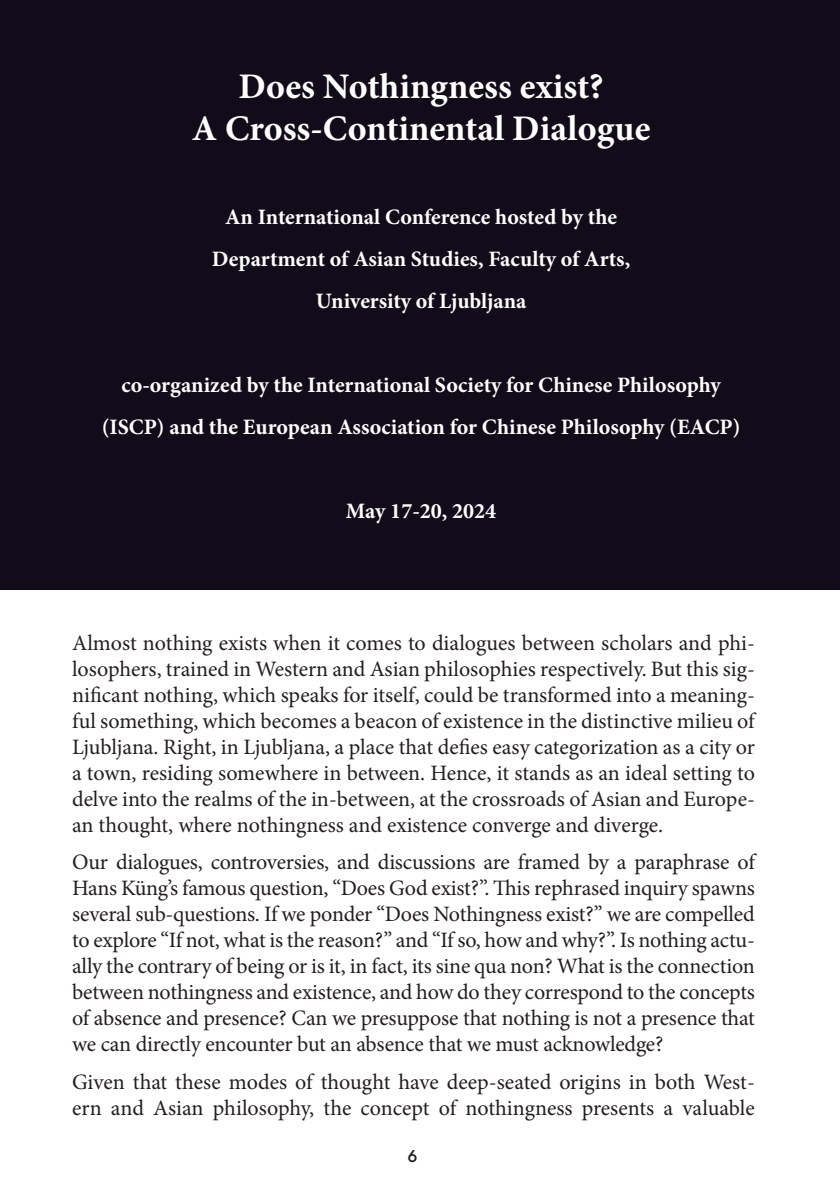
<style>
.page{position:relative;width:840px;height:1191px;background:#fff}
.page>*{position:absolute;margin:0;border:0;box-sizing:border-box;transform-origin:0 0}
.NASLOV_1{font:700 36px/42px "Minion Pro";color:#fff;text-align:center}
.t1{font:22px/26px "Minion Pro";letter-spacing:-.005em;color:#231f20;text-align:justify}
.NASLOV_1-2{font:700 22px/42px "Minion Pro";color:#fff;text-align:center}
.t2{font:500 18px "Cera Pro";color:#231f20}
</style>
<div class="page">
<div style="left:0;top:0;width:839px;height:590px;background:#120b19"></div>
<p class="NASLOV_1" style="left:192px;top:65px;width:460px">Does Nothingness exist?<br>A Cross-Continental Dialogue</p>
<p class="NASLOV_1-2" style="left:212px;top:196px;width:419px">An International Conference hosted by the<br>Department of Asian Studies, Faculty of Arts,<br>University of Ljubljana</p>
<p class="NASLOV_1-2" style="left:102px;top:364px;width:640px">co-organized by the International Society for Chinese Philosophy (ISCP) and the European Association for Chinese Philosophy (EACP)</p>
<p class="NASLOV_1-2" style="left:346px;top:490px;width:152px">May 17-20, 2024</p>
<p class="t1" style="left:72px;top:630px;width:684px">Almost nothing exists when it comes to dialogues between scholars and phi&shy;losophers, trained in Western and Asian philosophies respectively. But this sig&shy;nificant nothing, which speaks for itself, could be transformed into a meaning&shy;ful something, which becomes a beacon of existence in the distinctive milieu of Ljubljana. Right, in Ljubljana, a place that defies easy categorization as a city or a town, residing somewhere in between. Hence, it stands as an ideal setting to delve into the realms of the in-between, at the crossroads of Asian and Europe&shy;an thought, where nothingness and existence converge and diverge.</p>
<p class="t1" style="left:72px;top:849px;width:684px">Our dialogues, controversies, and discussions are framed by a paraphrase of Hans Küng’s famous question, “Does God exist?”. This rephrased inquiry spawns several sub-questions. If we ponder “Does Nothingness exist?” we are compelled to explore “If not, what is the reason?” and “If so, how and why?”. Is nothing actu&shy;ally the contrary of being or is it, in fact, its sine qua non? What is the connection between nothingness and existence, and how do they correspond to the concepts of absence and presence? Can we presuppose that nothing is not a presence that we can directly encounter but an absence that we must acknowledge?</p>
<p class="t1" style="left:72px;top:1068px;width:684px">Given that these modes of thought have deep-seated origins in both West&shy;ern and Asian philosophy, the concept of nothingness presents a valuable</p>
<p class="t2" style="left:407px;top:1144px;width:12px">6</p>
</div>
